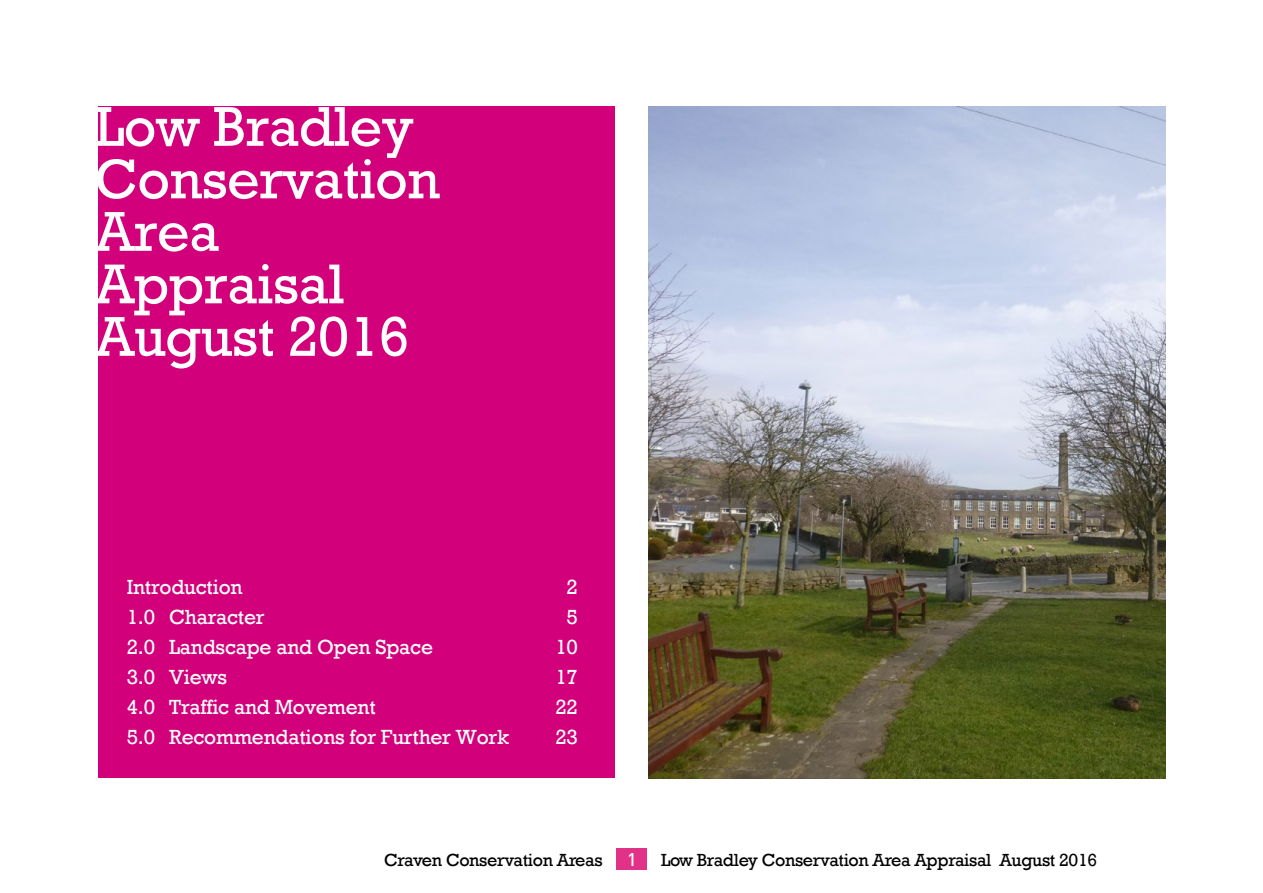
<style>
.page{position:relative;width:1263px;height:893px;background:#fff}
.page>*{position:absolute;margin:0;border:0;box-sizing:border-box;transform-origin:0 0}
.t1{font:57px/52.5px "Rockwell";letter-spacing:-.01em;color:#fff}
.t2{font:21px "Rockwell";letter-spacing:-.01em;color:#fff}
.t3{font:18px "Rockwell";letter-spacing:-.02em;color:#000}
.t4{font:500 18px "DIN";color:#fff}
</style>
<div class="page">
<div style="left:617px;top:848px;width:30px;height:22px;background:#e13288"></div>
<div style="left:98px;top:106px;width:516px;height:672px;background:#d2007a"></div>
<img style="left:648px;top:106px;width:517px;height:672px">
<p class="t1" style="left:95px;top:101px;width:347px">Low Bradley<br>Conservation<br>Area<br>Appraisal<br>August 2016</p>
<p class="t2" style="left:127px;top:575px;width:117px">Introduction</p>
<p class="t2" style="left:567px;top:575px;width:13px">2</p>
<p class="t2" style="left:127px;top:605px;width:139px">1.0 Character</p>
<p class="t2" style="left:567px;top:605px;width:13px">5</p>
<p class="t2" style="left:127px;top:635px;width:308px">2.0 Landscape and Open Space</p>
<p class="t2" style="left:555px;top:635px;width:24px">10</p>
<p class="t2" style="left:127px;top:665px;width:102px">3.0 Views</p>
<p class="t2" style="left:555px;top:665px;width:24px">17</p>
<p class="t2" style="left:127px;top:695px;width:251px">4.0 Traffic and Movement</p>
<p class="t2" style="left:555px;top:695px;width:24px">22</p>
<p class="t2" style="left:127px;top:725px;width:384px">5.0 Recommendations for Further Work</p>
<p class="t2" style="left:555px;top:725px;width:24px">23</p>
<p class="t3" style="left:384px;top:849px;width:220px">Craven Conservation Areas</p>
<p class="t4" style="left:627px;top:848px;width:11px">1</p>
<p class="t3" style="left:661px;top:849px;width:438px">Low Bradley Conservation Area Appraisal August 2016</p>
</div>
